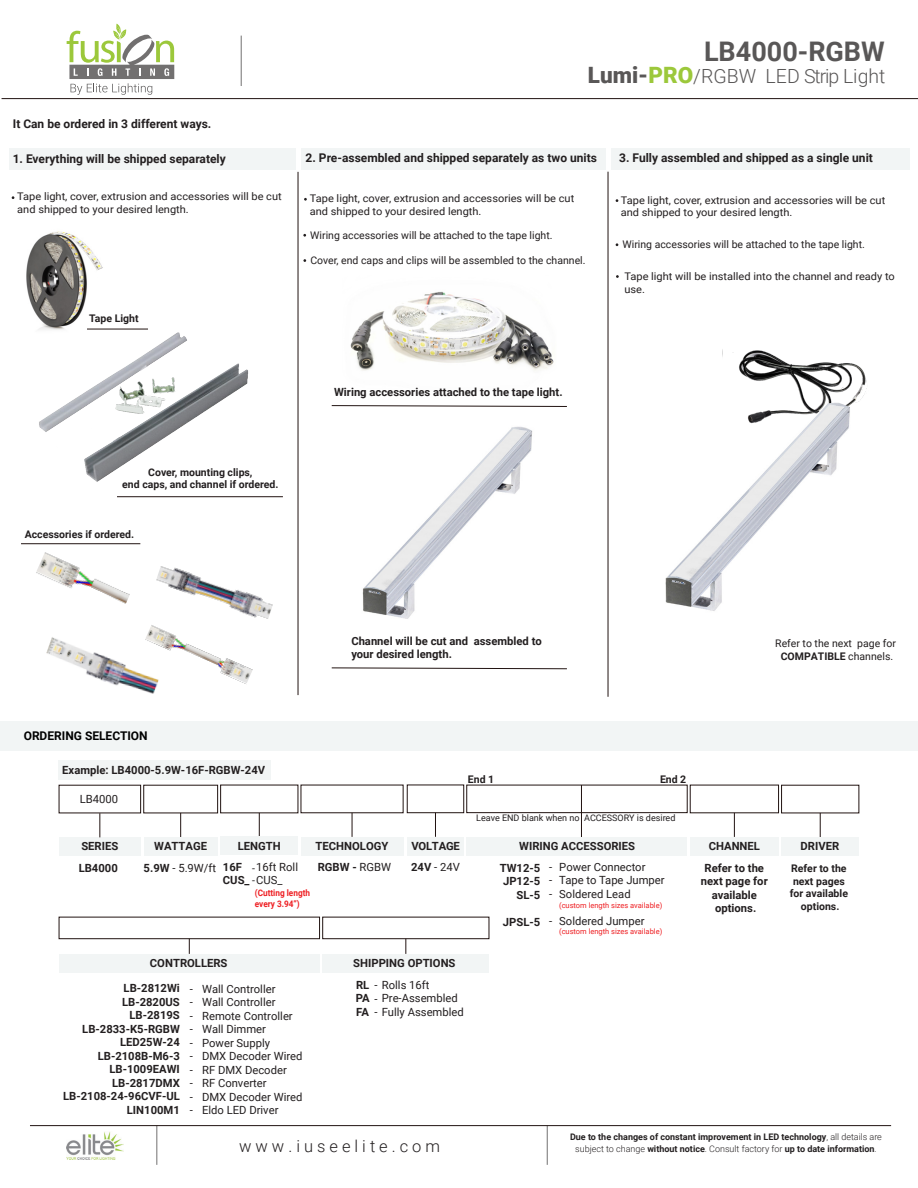
<style>
.page{position:relative;width:918px;height:1188px;background:#fff}
.page>*{position:absolute;margin:0;border:0;box-sizing:border-box;transform-origin:0 0}
.t1{font:700 27px "Roboto";color:#595757}
.t2{font:300 19.5px "Roboto";color:#595757}
.t3{font:300 16.5px "Roboto";color:#231f20}
.t4{font:700 12px "Roboto";color:#231f20}
.t5{font:700 12px "Roboto";color:#000}
.t6{font:700 11.25px/13.5px "Roboto";color:#231f20}
.t7{font:11.25px/13.5px "Roboto";color:#231f20}
.t8{font:700 11.25px "Roboto";letter-spacing:-.02em;color:#231f20}
.t9{font:10.5px/12.6px "Roboto";color:#231f20;scale:1.05 1}
.t10{font:10.5px/12.6px "Roboto";color:#231f20;text-align:center}
.t11{font:700 10.5px/12.6px "Roboto";color:#231f20;text-align:center}
.t12{font:700 9px/12px "Roboto";color:#231f20;text-align:center}
.t13{font:9px "Roboto";color:#231f20}
.t14{font:700 9px/10.8px "Roboto";color:#ee1f23;scale:.91 1}
.t15{font:7.5px "Roboto";color:#ee1f23}
.s1{font-weight:900;font-size:22.5px}
.s2{font-weight:900;font-size:22.5px;color:#9cc83b}
.s3{font-weight:700}
.s4{font-weight:400;font-size:10.5px}
.s5{font-weight:400}
.s6{font-size:10.5px}
.s7{font-weight:300}
</style>
<div class="page">
<hr style="left:2px;top:98px;width:916px;height:1px;background:#211311">
<hr style="left:241px;top:36px;width:1px;height:50px;background:#727070">
<svg style="left:67px;top:24px;width:107px;height:71px"></svg>
<hr style="left:157px;top:1126px;width:1px;height:39px;background:#727070">
<hr style="left:547px;top:1126px;width:1px;height:39px;background:#727070">
<hr style="left:30px;top:1125px;width:861px;height:1px;background:#211311">
<img style="left:67px;top:1132px;width:56px;height:27px">
<div style="left:0;top:721px;width:918px;height:29px;background:#f2f5f5"></div>
<div style="left:9px;top:148px;width:286px;height:21px;background:#f2f5f5"></div>
<div style="left:301px;top:148px;width:304px;height:21px;background:#f2f5f5"></div>
<div style="left:611px;top:148px;width:299px;height:21px;background:#f2f5f5"></div>
<img style="left:350px;top:291px;width:204px;height:80px">
<img style="left:26px;top:231px;width:77px;height:92px">
<hr style="left:298px;top:172px;width:1px;height:523px;background:#211311">
<hr style="left:608px;top:172px;width:1px;height:525px;background:#211311">
<img style="left:38px;top:323px;width:210px;height:159px">
<svg style="left:46px;top:340px;width:196px;height:119px"></svg>
<img style="left:111px;top:370px;width:69px;height:47px">
<hr style="left:87px;top:329px;width:61px;height:1px;background:#211311">
<svg style="left:331px;top:405px;width:236px;height:2px"></svg>
<svg style="left:331px;top:668px;width:236px;height:1px"></svg>
<hr style="left:21px;top:543px;width:119px;height:1px;background:#211311">
<hr style="left:117px;top:496px;width:166px;height:1px;background:#211311">
<img style="left:362px;top:426px;width:170px;height:193px">
<img style="left:722px;top:349px;width:145px;height:54px">
<img style="left:665px;top:403px;width:188px;height:208px">
<img style="left:172px;top:634px;width:81px;height:50px">
<img style="left:36px;top:552px;width:94px;height:52px">
<img style="left:46px;top:625px;width:126px;height:69px">
<svg style="left:88px;top:656px;width:16px;height:20px"></svg>
<img style="left:153px;top:566px;width:120px;height:60px">
<svg style="left:169px;top:571px;width:13px;height:16px"></svg>
<svg style="left:249px;top:600px;width:13px;height:15px"></svg>
<svg style="left:189px;top:939px;width:1px;height:15px"></svg>
<div style="left:59px;top:917px;width:261px;height:22px;border:1px solid #211311"></div>
<div style="left:59px;top:954px;width:261px;height:18px;background:#f2f5f5"></div>
<div style="left:58px;top:760px;width:212px;height:20px;background:#f2f5f5"></div>
<svg style="left:406px;top:939px;width:1px;height:15px"></svg>
<div style="left:323px;top:917px;width:166px;height:22px;border:1px solid #211311"></div>
<div style="left:323px;top:954px;width:166px;height:18px;background:#f2f5f5"></div>
<div style="left:59px;top:837px;width:82px;height:19px;background:#f2f5f5"></div>
<svg style="left:100px;top:813px;width:1px;height:24px"></svg>
<svg style="left:180px;top:813px;width:1px;height:24px"></svg>
<svg style="left:435px;top:813px;width:1px;height:24px"></svg>
<div style="left:144px;top:837px;width:74px;height:19px;background:#f2f5f5"></div>
<div style="left:407px;top:785px;width:57px;height:28px;border:1px solid #211311"></div>
<div style="left:407px;top:837px;width:57px;height:19px;background:#f2f5f5"></div>
<svg style="left:734px;top:813px;width:1px;height:24px"></svg>
<div style="left:690px;top:837px;width:89px;height:19px;background:#f2f5f5"></div>
<svg style="left:352px;top:813px;width:1px;height:24px"></svg>
<div style="left:301px;top:837px;width:102px;height:19px;background:#f2f5f5"></div>
<hr style="left:581px;top:785px;width:1px;height:52px;background:#211311">
<div style="left:467px;top:785px;width:220px;height:28px;border:1px solid #211311"></div>
<div style="left:467px;top:837px;width:220px;height:19px;background:#f2f5f5"></div>
<svg style="left:259px;top:813px;width:1px;height:23px"></svg>
<div style="left:221px;top:836px;width:77px;height:19px;background:#f2f5f5"></div>
<svg style="left:820px;top:813px;width:1px;height:24px"></svg>
<div style="left:782px;top:837px;width:77px;height:19px;background:#f2f5f5"></div>
<h1 class="t1" style="left:704px;top:33px;width:182px">LB4000-RGBW</h1>
<p class="t4" style="left:13px;top:115px;width:200px">It Can be ordered in 3 different ways.</p>
<h2 class="t2" style="left:588px;top:63px;width:299px"><span class="s1">Lumi-</span><span class="s2">PRO</span>/RGBW LED Strip Light</h2>
<p class="t4" style="left:306px;top:149px;width:293px">2. Pre-assembled and shipped separately as two units</p>
<p class="t4" style="left:13px;top:150px;width:215px">1. Everything will be shipped separately</p>
<p class="t4" style="left:619px;top:149px;width:255px">3. Fully assembled and shipped as a single unit</p>
<p class="t9" style="left:17px;top:190px;width:253px">Tape light, cover, extrusion and accessories will be cut and shipped to your desired length.</p>
<p class="t9" style="left:621px;top:193px;width:253px">Tape light, cover, extrusion and accessories will be cut and shipped to your desired length.</p>
<p class="t9" style="left:310px;top:192px;width:253px">Tape light, cover, extrusion and accessories will be cut and shipped to your desired length.</p>
<p class="t11" style="left:89px;top:311px;width:51px">Tape Light</p>
<p class="t11" style="left:122px;top:465px;width:158px">Cover, mounting clips,<br>end caps, and channel if ordered.</p>
<p class="t11" style="left:25px;top:527px;width:111px">Accessories if ordered.</p>
<p class="t10" style="left:310px;top:229px;width:244px">Wiring accessories will be attached to the tape light.</p>
<p class="t10" style="left:310px;top:254px;width:277px">Cover, end caps and clips will be assembled to the channel.</p>
<p class="t6" style="left:334px;top:385px;width:230px">Wiring accessories attached to the tape light.</p>
<p class="t10" style="left:623px;top:238px;width:244px">Wiring accessories will be attached to the tape light.</p>
<p class="t9" style="left:625px;top:270px;width:259px">Tape light will be installed into the channel and ready to use.</p>
<p class="t5" style="left:24px;top:728px;width:126px">ORDERING SELECTION</p>
<p class="t6" style="left:62px;top:763px;width:204px">Example: LB4000-5.9W-16F-RGBW-24V</p>
<p class="t6" style="left:351px;top:634px;width:192px">Channel will be cut and assembled to your desired length.</p>
<p class="t11" style="left:468px;top:773px;width:28px">End 1</p>
<p class="t11" style="left:660px;top:773px;width:28px">End 2</p>
<p class="t10" style="left:775px;top:637px;width:122px">Refer to the next page for<br><span class="s3">COMPATIBLE</span> channels.</p>
<p class="t7" style="left:80px;top:792px;width:40px">LB4000</p>
<p class="t6" style="left:81px;top:839px;width:38px">SERIES</p>
<p class="t6" style="left:154px;top:839px;width:54px">WATTAGE</p>
<p class="t6" style="left:79px;top:861px;width:41px">LB4000</p>
<p class="t7" style="left:144px;top:861px;width:74px"><span class="s3">5.9W</span> - 5.9W/ft</p>
<p class="t7" style="left:411px;top:860px;width:50px"><span class="s3">24V</span> - 24V</p>
<p class="t13" style="left:476px;top:811px;width:201px">Leave END blank when no ACCESSORY is desired</p>
<p class="t6" style="left:223px;top:835px;width:59px;line-height:21.1px;text-indent:15px">LENGTH<br>16F</p>
<p class="t6" style="left:223px;top:873px;width:61px">CUS_ <span class="s4">-</span><span class="s5">CUS_</span></p>
<p class="t6" style="left:316px;top:835px;width:77px;line-height:21.6px">TECHNOLOGY<br>RGBW - <span class="s5">RGBW</span></p>
<p class="t8" style="left:412px;top:838px;width:50px">VOLTAGE</p>
<p class="t6" style="left:705px;top:834px;width:61px;line-height:22px;text-align:center">CHANNEL<br>Refer to the</p>
<p class="t6" style="left:701px;top:874px;width:68px;text-align:center">next page for available options.</p>
<p class="t6" style="left:519px;top:839px;width:117px">WIRING ACCESSORIES</p>
<p class="t7" style="left:252px;top:860px;width:48px"><span class="s6">-</span>16ft Roll</p>
<p class="t7" style="left:559px;top:860px;width:107px">Power Connector<br>Tape to Tape Jumper<br>Soldered Lead</p>
<p class="t7" style="left:559px;top:914px;width:87px">Soldered Jumper</p>
<p class="t6" style="left:500px;top:861px;width:42px;text-align:right">TW12-5<br>JP12-5<br>SL-5</p>
<p class="t6" style="left:503px;top:915px;width:39px">JPSL-5</p>
<p class="t7" style="left:549px;top:860px;width:5px;text-align:justify">- - -</p>
<p class="t7" style="left:549px;top:914px;width:5px">-</p>
<p class="t14" style="left:255px;top:887px;width:62px">(Cutting length every 3.94”)</p>
<p class="t15" style="left:559px;top:900px;width:105px">(custom length sizes available)</p>
<p class="t15" style="left:559px;top:926px;width:105px">(custom length sizes available)</p>
<p class="t6" style="left:150px;top:956px;width:79px">CONTROLLERS</p>
<p class="t6" style="left:63px;top:981px;width:118px;text-align:right">LB-2812Wi<br>LB-2820US<br>LB-2819S<br>LB-2833-K5-RGBW<br>LED25W-24<br>LB-2108B-M6-3<br>LB-1009EAWI<br>LB-2817DMX<br>LB-2108-24-96CVF-UL<br>LIN100M1</p>
<p class="t7" style="left:202px;top:982px;width:102px">Wall Controller<br>Wall Controller<br>Remote Controller<br>Wall Dimmer<br>Power Supply<br>DMX Decoder Wired<br>RF DMX Decoder<br>RF Converter<br>DMX Decoder Wired<br>Eldo LED Driver</p>
<p class="t7" style="left:190px;top:981px;width:5px;text-align:justify">- - - - - - - - - -</p>
<p class="t6" style="left:353px;top:956px;width:104px">SHIPPING OPTIONS</p>
<p class="t7" style="left:375px;top:978px;width:56px">- Rolls 16ft</p>
<p class="t7" style="left:375px;top:991px;width:85px">- Pre-Assembled</p>
<p class="t7" style="left:375px;top:1005px;width:91px">- Fully Assembled</p>
<p class="t6" style="left:356px;top:978px;width:15px;text-align:justify">RL PA FA</p>
<p class="t6" style="left:801px;top:838px;width:40px">DRIVER</p>
<p class="t11" style="left:790px;top:862px;width:60px">Refer to the next pages for available options.</p>
<h3 class="t3" style="left:239px;top:1134px;width:203px">w w w . i u s e e l i t e . c o m</h3>
<p class="t12" style="left:570px;top:1131px;width:313px">Due to the changes of constant improvement in LED technology<span class="s7">, all details are subject to change</span> without notice<span class="s7">. Consult factory for</span> up to date information<span class="s7">.</span></p>
</div>
